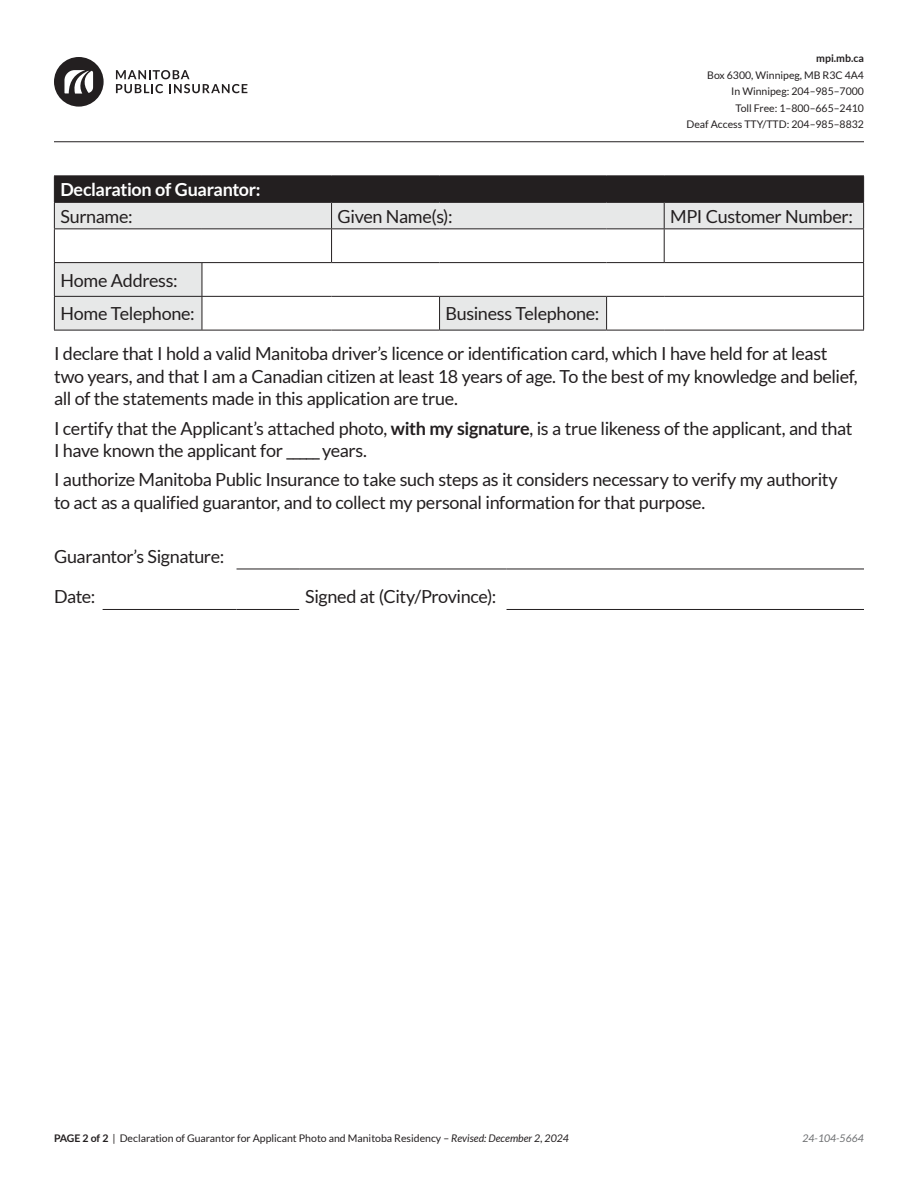
<style>
.page{position:relative;width:918px;height:1188px;background:#fff}
.page>*{position:absolute;margin:0;border:0;box-sizing:border-box;transform-origin:0 0}
.Body_Copy{font:18px/22.5px "Lato";letter-spacing:-.02em;color:#231f20}
.Body_Copy-2{font:700 18px "Lato";letter-spacing:-.02em;color:#fff}
.t1{font:10.5px/16.5px "Lato";color:#231f20;text-align:right}
.t2{font:italic 10.5px "Lato";color:#6d6f71}
.t3{font:700 10.5px "Lato";color:#231f20}
.s1{font-weight:700}
.s2{font-style:italic}
</style>
<div class="page">
<svg style="left:116px;top:70px;width:131px;height:23px"></svg>
<div style="left:54px;top:57px;width:50px;height:50px;background:#231f20;border-radius:50%"></div>
<svg style="left:64px;top:70px;width:29px;height:24px"></svg>
<hr style="left:54px;top:141px;width:810px;height:1px;background:#231f20">
<svg style="left:55px;top:229px;width:808px;height:101px"></svg>
<svg style="left:54px;top:176px;width:810px;height:52px;background:#7f7e7e"></svg>
<hr style="left:54px;top:228px;width:148px;height:1px;background:#231f20">
<hr style="left:54px;top:229px;width:1px;height:33px;background:#231f20">
<hr style="left:202px;top:228px;width:130px;height:1px;background:#231f20">
<hr style="left:332px;top:228px;width:108px;height:1px;background:#231f20">
<hr style="left:331px;top:229px;width:1px;height:33px;background:#231f20">
<hr style="left:440px;top:228px;width:167px;height:1px;background:#231f20">
<hr style="left:607px;top:228px;width:57px;height:1px;background:#231f20">
<hr style="left:664px;top:228px;width:200px;height:1px;background:#231f20">
<hr style="left:664px;top:229px;width:1px;height:33px;background:#231f20">
<hr style="left:863px;top:229px;width:1px;height:33px;background:#231f20">
<hr style="left:54px;top:262px;width:148px;height:1px;background:#231f20">
<hr style="left:54px;top:263px;width:1px;height:33px;background:#231f20">
<hr style="left:202px;top:262px;width:130px;height:1px;background:#231f20">
<hr style="left:202px;top:263px;width:1px;height:33px;background:#231f20">
<hr style="left:332px;top:262px;width:108px;height:1px;background:#231f20">
<hr style="left:440px;top:262px;width:167px;height:1px;background:#231f20">
<hr style="left:607px;top:262px;width:57px;height:1px;background:#231f20">
<hr style="left:664px;top:262px;width:200px;height:1px;background:#231f20">
<hr style="left:863px;top:263px;width:1px;height:33px;background:#231f20">
<hr style="left:54px;top:296px;width:148px;height:1px;background:#231f20">
<hr style="left:54px;top:297px;width:1px;height:33px;background:#231f20">
<hr style="left:202px;top:296px;width:130px;height:1px;background:#231f20">
<hr style="left:202px;top:297px;width:1px;height:33px;background:#231f20">
<hr style="left:332px;top:296px;width:108px;height:1px;background:#231f20">
<hr style="left:440px;top:296px;width:167px;height:1px;background:#231f20">
<hr style="left:439px;top:297px;width:1px;height:33px;background:#231f20">
<hr style="left:607px;top:296px;width:57px;height:1px;background:#231f20">
<hr style="left:606px;top:297px;width:1px;height:33px;background:#231f20">
<hr style="left:664px;top:296px;width:200px;height:1px;background:#231f20">
<hr style="left:863px;top:297px;width:1px;height:33px;background:#231f20">
<hr style="left:54px;top:330px;width:148px;height:1px;background:#231f20">
<hr style="left:202px;top:330px;width:130px;height:1px;background:#231f20">
<hr style="left:332px;top:330px;width:108px;height:1px;background:#231f20">
<hr style="left:440px;top:330px;width:167px;height:1px;background:#231f20">
<hr style="left:607px;top:330px;width:57px;height:1px;background:#231f20">
<hr style="left:664px;top:330px;width:200px;height:1px;background:#231f20">
<svg style="left:236px;top:568px;width:628px;height:1px"></svg>
<hr style="left:237px;top:569px;width:62px;height:1px;background:#231f20">
<hr style="left:299px;top:569px;width:208px;height:1px;background:#231f20">
<hr style="left:507px;top:569px;width:357px;height:1px;background:#231f20">
<hr style="left:103px;top:609px;width:134px;height:1px;background:#231f20">
<hr style="left:237px;top:609px;width:62px;height:1px;background:#231f20">
<hr style="left:507px;top:609px;width:357px;height:1px;background:#231f20">
<p class="t3" style="left:816px;top:53px;width:49px">mpi.mb.ca</p>
<p class="t1" style="left:687px;top:67px;width:179px">Box 6300, Winnipeg, MB R3C 4A4<br>In Winnipeg: 204–985–7000<br>Toll Free: 1–800–665–2410<br>Deaf Access TTY/TTD: 204–985–8832</p>
<p class="Body_Copy-2" style="left:60px;top:179px;width:202px">Declaration of Guarantor:</p>
<p class="Body_Copy" style="left:60px;top:205px;width:74px">Surname:</p>
<p class="Body_Copy" style="left:338px;top:205px;width:117px">Given Name(s):</p>
<p class="Body_Copy" style="left:670px;top:205px;width:184px">MPI Customer Number:</p>
<p class="Body_Copy" style="left:60px;top:269px;width:119px">Home Address:</p>
<p class="Body_Copy" style="left:60px;top:303px;width:136px">Home Telephone:</p>
<p class="Body_Copy" style="left:446px;top:303px;width:155px">Business Telephone:</p>
<p class="Body_Copy" style="left:54px;top:343px;width:805px">I declare that I hold a valid Manitoba driver’s licence or identification card, which I have held for at least two years, and that I am a Canadian citizen at least 18 years of age. To the best of my knowledge and belief, all of the statements made in this application are true.</p>
<p class="Body_Copy" style="left:54px;top:417px;width:800px">I certify that the Applicant’s attached photo, <span class="s1">with my signature</span>, is a true likeness of the applicant, and that<br>I have known the applicant for _____ years.</p>
<p class="Body_Copy" style="left:54px;top:469px;width:785px">I authorize Manitoba Public Insurance to take such steps as it considers necessary to verify my authority to act as a qualified guarantor, and to collect my personal information for that purpose.</p>
<p class="Body_Copy" style="left:54px;top:545px;width:172px">Guarantor’s Signature:</p>
<p class="Body_Copy" style="left:54px;top:586px;width:43px">Date:</p>
<p class="Body_Copy" style="left:305px;top:586px;width:193px">Signed at (City/Province):</p>
<p class="t1" style="left:54px;top:1130px;width:517px"><span class="s1">PAGE 2 of 2</span> | Declaration of Guarantor for Applicant Photo and Manitoba Residency – <span class="s2">Revised: December 2, 2024</span></p>
<p class="t2" style="left:802px;top:1133px;width:63px">24-104-5664</p>
</div>
